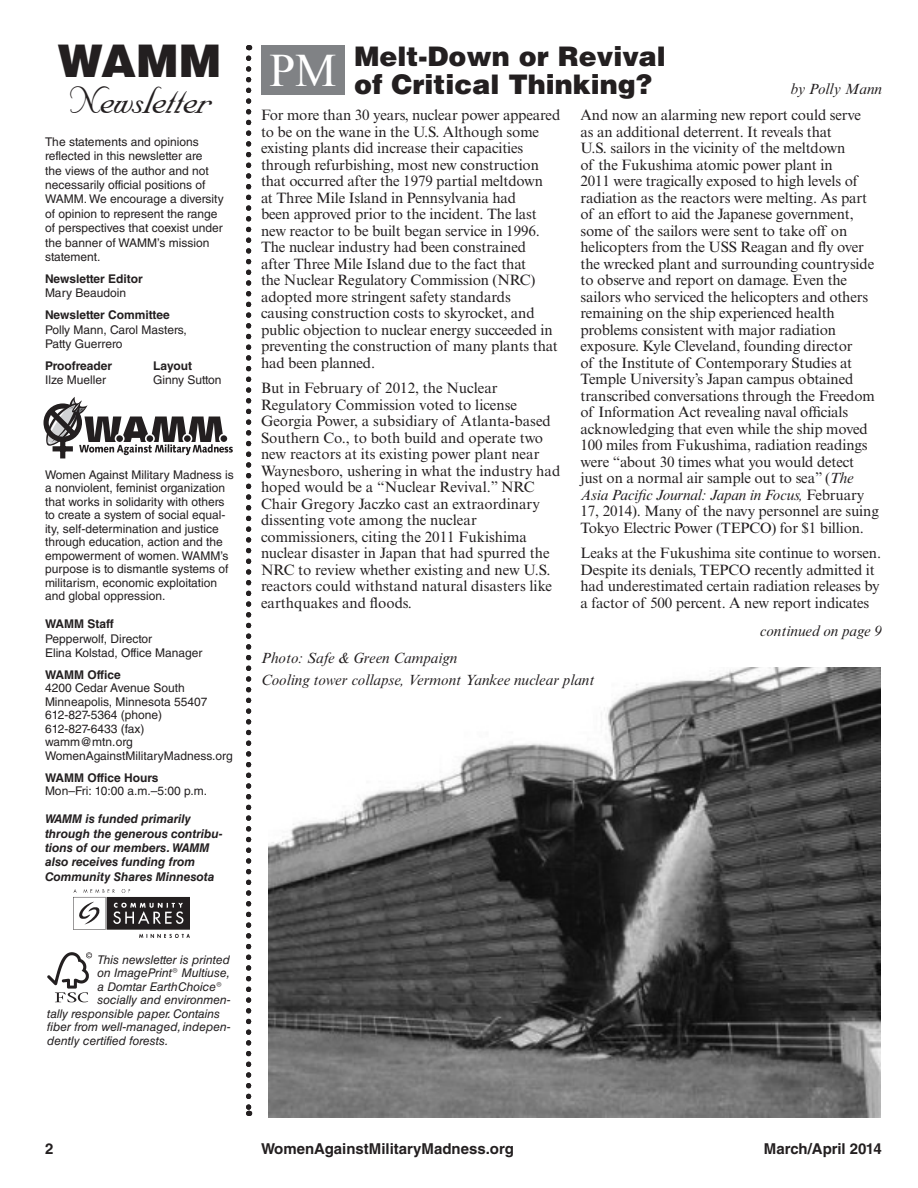
<style>
.page{position:relative;width:918px;height:1188px;background:#fff}
.page>*{position:absolute;margin:0;border:0;box-sizing:border-box;transform-origin:0 0}
.t1{font:46.5px "Times New Roman";color:#fff}
.t2{font:45px "Nuptial Script";letter-spacing:-.03em;color:#231f20}
.t3{font:900 45px "Helvetica LT Std";color:#231f20}
.headline_BK{font:900 27px "Helvetica LT Std";color:#231f20}
.text{font:15px/16.5px "Times New Roman MT Std";letter-spacing:-.01em;color:#231f20}
.italic_right{font:italic 15px "Times New Roman MT Std";color:#231f20}
.t4{font:700 15px "Helvetica LT Std";color:#231f20}
.headline_BK-2{font:italic 15px "Times New Roman MT Std";color:#231f20}
.header_text{font:12px/14.4px "Helvetica LT Std";color:#231f20}
.sidebar_text{font:italic 12px "Helvetica LT Std";color:#231f20}
.t5{font:italic 700 12px/14.4px "Helvetica LT Std";color:#231f20}
.header_header{font:700 12px "Helvetica LT Std";color:#231f20}
.s1{font-style:italic}
</style>
<div class="page">
<svg style="left:44px;top:397px;width:189px;height:62px"></svg>
<svg style="left:246px;top:58px;width:5px;height:1058px"></svg>
<img style="left:73px;top:890px;width:116px;height:48px">
<img style="left:47px;top:952px;width:45px;height:51px">
<div style="left:261px;top:45px;width:84px;height:49px;background:#808285"></div>
<img style="left:268px;top:667px;width:612px;height:450px">
<p class="t3" style="left:58px;top:32px;width:165px">WAMM</p>
<p class="t2" style="left:67px;top:75px;width:147px">Newsletter</p>
<p class="header_text" style="left:45px;top:134px;width:180px">The statements and opinions reflected in this newsletter are<br>the views of the author and not necessarily official positions of<br>WAMM. We encourage a diversity of opinion to represent the range of perspectives that coexist under the banner of WAMM’s mission statement.</p>
<p class="header_header" style="left:45px;top:271px;width:99px">Newsletter Editor</p>
<p class="header_text" style="left:45px;top:286px;width:83px">Mary Beaudoin</p>
<p class="header_header" style="left:45px;top:308px;width:126px">Newsletter Committee</p>
<p class="header_text" style="left:45px;top:322px;width:143px">Polly Mann, Carol Masters,<br>Patty Guerrero</p>
<p class="header_header" style="left:45px;top:358px;width:69px">Proofreader</p>
<p class="header_header" style="left:153px;top:358px;width:41px">Layout</p>
<p class="header_text" style="left:45px;top:373px;width:63px">Ilze Mueller</p>
<p class="header_text" style="left:153px;top:373px;width:70px">Ginny Sutton</p>
<p class="header_text" style="left:45px;top:468px;width:190px;line-height:13.5px">Women Against Military Madness is a nonviolent, feminist organization that works in solidarity with others to create a system of social equal&shy;ity, self-determination and justice through education, action and the empowerment of women. WAMM’s purpose is to dismantle systems of militarism, economic exploitation and global oppression.</p>
<p class="header_header" style="left:45px;top:617px;width:70px">WAMM Staff</p>
<p class="header_text" style="left:45px;top:631px;width:159px">Pepperwolf, Director<br>Elina Kolstad, Office Manager</p>
<p class="header_header" style="left:45px;top:667px;width:77px">WAMM Office</p>
<p class="header_text" style="left:45px;top:681px;width:141px">4200 Cedar Avenue South</p>
<p class="header_text" style="left:45px;top:694px;width:164px">Minneapolis, Minnesota 55407</p>
<p class="header_text" style="left:45px;top:708px;width:119px">612-827-5364 (phone)</p>
<p class="header_text" style="left:45px;top:721px;width:101px">612-827-6433 (fax)</p>
<p class="header_text" style="left:45px;top:735px;width:89px">wamm@mtn.org</p>
<p class="header_text" style="left:45px;top:748px;width:189px">WomenAgainstMilitaryMadness.org</p>
<p class="header_header" style="left:45px;top:770px;width:115px">WAMM Office Hours</p>
<p class="header_text" style="left:45px;top:784px;width:164px">Mon–Fri: 10:00 a.m.–5:00 p.m.</p>
<p class="t5" style="left:45px;top:812px;width:179px">WAMM is funded primarily through the generous contribu&shy;tions of our members. WAMM also receives funding from<br>Community Shares Minnesota</p>
<p class="t1" style="left:269px;top:39px;width:69px">PM</p>
<p class="headline_BK" style="left:354px;top:39px;width:313px">Melt-Down or Revival</p>
<p class="headline_BK" style="left:354px;top:67px;width:300px">of Critical Thinking?</p>
<p class="headline_BK-2" style="left:791px;top:81px;width:93px">by Polly Mann</p>
<p class="text" style="left:261px;top:107px;width:301px">For more than 30 years, nuclear power appeared to be on the wane in the U.S. Although some existing plants did increase their capacities through refurbishing, most new construction that occurred after the 1979 partial meltdown<br>at Three Mile Island in Pennsylvania had<br>been approved prior to the incident. The last new reactor to be built began service in 1996.<br>The nuclear industry had been constrained<br>after Three Mile Island due to the fact that<br>the Nuclear Regulatory Commission (NRC) adopted more stringent safety standards causing construction costs to skyrocket, and public objection to nuclear energy succeeded in preventing the construction of many plants that had been planned.</p>
<p class="text" style="left:261px;top:380px;width:301px">But in February of 2012, the Nuclear Regulatory Commission voted to license Georgia Power, a subsidiary of Atlanta-based Southern Co., to both build and operate two new reactors at its existing power plant near Waynesboro, ushering in what the industry had hoped would be a “Nuclear Revival.” NRC Chair Gregory Jaczko cast an extraordinary dissenting vote among the nuclear commissioners, citing the 2011 Fukishima nuclear disaster in Japan that had spurred the NRC to review whether existing and new U.S. reactors could withstand natural disasters like earthquakes and floods.</p>
<p class="text" style="left:580px;top:107px;width:300px">And now an alarming new report could serve<br>as an additional deterrent. It reveals that<br>U.S. sailors in the vicinity of the meltdown<br>of the Fukushima atomic power plant in<br>2011 were tragically exposed to high levels of radiation as the reactors were melting. As part of an effort to aid the Japanese government, some of the sailors were sent to take off on helicopters from the USS Reagan and fly over the wrecked plant and surrounding countryside to observe and report on damage. Even the sailors who serviced the helicopters and others remaining on the ship experienced health problems consistent with major radiation exposure. Kyle Cleveland, founding director<br>of the Institute of Contemporary Studies at Temple University’s Japan campus obtained transcribed conversations through the Freedom of Information Act revealing naval officials acknowledging that even while the ship moved 100 miles from Fukushima, radiation readings were “about 30 times what you would detect just on a normal air sample out to sea” (<span class="s1">The Asia Pacific Journal: Japan in Focus,</span> February 17, 2014). Many of the navy personnel are suing Tokyo Electric Power (TEPCO) for $1 billion.</p>
<p class="text" style="left:580px;top:545px;width:302px">Leaks at the Fukushima site continue to worsen.<br>Despite its denials, TEPCO recently admitted it had underestimated certain radiation releases by a factor of 500 percent. A new report indicates</p>
<p class="italic_right" style="left:760px;top:623px;width:124px">continued on page 9</p>
<p class="italic_right" style="left:261px;top:650px;width:198px">Photo: Safe &amp; Green Campaign</p>
<p class="italic_right" style="left:261px;top:671px;width:335px">Cooling tower collapse, Vermont Yankee nuclear plant</p>
<p class="sidebar_text" style="left:97px;top:953px;width:134px">This newsletter is printed</p>
<p class="sidebar_text" style="left:97px;top:966px;width:134px">on ImagePrint® Multiuse,</p>
<p class="sidebar_text" style="left:97px;top:980px;width:126px">a Domtar EarthChoice®</p>
<p class="sidebar_text" style="left:97px;top:993px;width:135px">socially and environmen-</p>
<p class="sidebar_text" style="left:47px;top:1007px;width:174px">tally responsible paper. Contains</p>
<p class="sidebar_text" style="left:47px;top:1020px;width:185px">fiber from well-managed, indepen-</p>
<p class="sidebar_text" style="left:47px;top:1034px;width:123px">dently certified forests.</p>
<p class="t4" style="left:45px;top:1139px;width:10px">2</p>
<p class="t4" style="left:261px;top:1139px;width:254px">WomenAgainstMilitaryMadness.org</p>
<p class="t4" style="left:764px;top:1139px;width:120px">March/April 2014</p>
</div>
